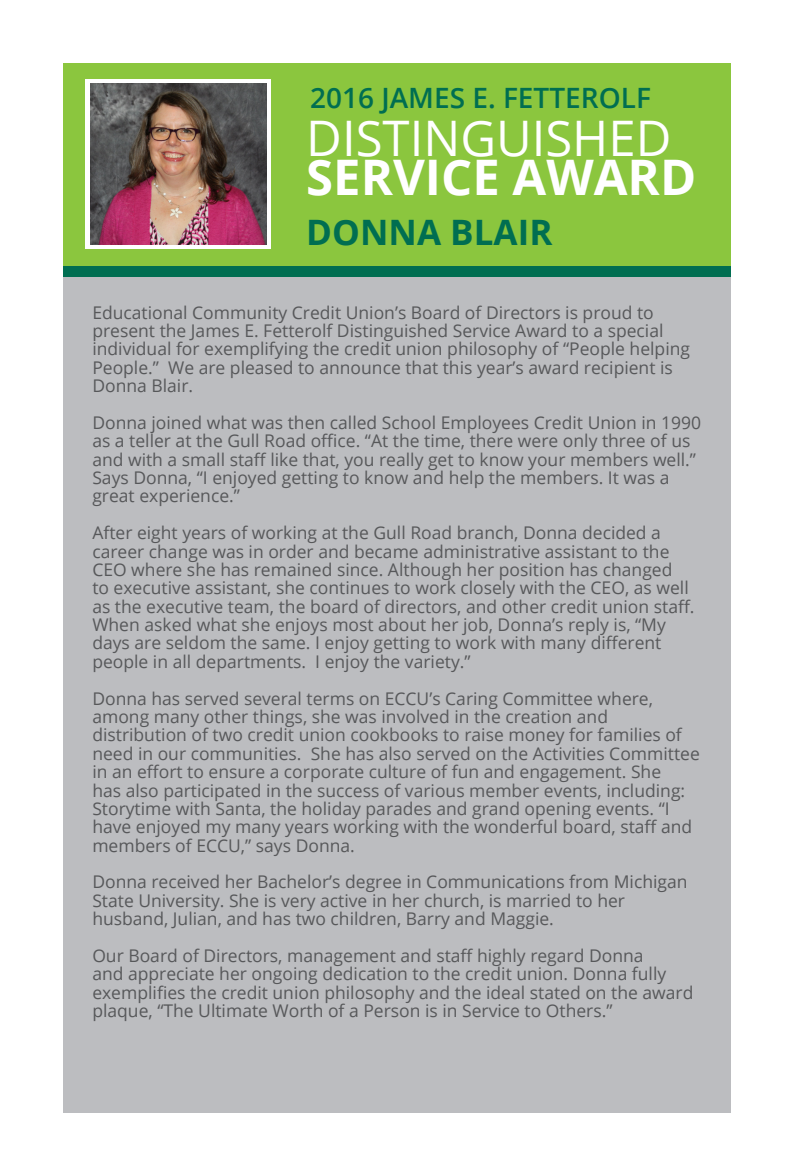
<style>
.page{position:relative;width:794px;height:1176px;background:#fff}
.page>*{position:absolute;margin:0;border:0;box-sizing:border-box;transform-origin:0 0}
.t1{font:49px "Open Sans";color:#fff}
.t2{font:700 49px "Open Sans";color:#fff}
.t3{font:700 35px "Open Sans";color:#006e51}
.t4{font:600 28px "Open Sans";color:#006e51}
.t5{font:17.5px/18.4px "Open Sans";color:#57585a}
</style>
<div class="page">
<div style="left:63px;top:268px;width:668px;height:845px;background:#bcbdc0"></div>
<div style="left:63px;top:63px;width:668px;height:205px;background:#8bc63e"></div>
<div style="left:63px;top:266px;width:668px;height:10px;background:#006e51"></div>
<div style="left:86px;top:79px;width:185px;height:170px;background:#fff"></div>
<img style="left:90px;top:83px;width:176px;height:162px">
<p class="t4" style="left:310px;top:79px;width:342px">2016 JAMES E. FETTEROLF</p>
<p class="t1" style="left:306px;top:105px;width:367px">DISTINGUISHED</p>
<p class="t2" style="left:306px;top:143px;width:391px">SERVICE AWARD</p>
<p class="t3" style="left:306px;top:208px;width:248px">DONNA BLAIR</p>
<p class="t5" style="left:92px;top:303px;width:599px">Educational Community Credit Union’s Board of Directors is proud to present the James E. Fetterolf Distinguished Service Award to a special individual for exemplifying the credit union philosophy of “People helping People.” We are pleased to announce that this year’s award recipient is Donna Blair.</p>
<p class="t5" style="left:92px;top:413px;width:610px">Donna joined what was then called School Employees Credit Union in 1990 as a teller at the Gull Road office. “At the time, there were only three of us and with a small staff like that, you really get to know your members well.” Says Donna, “I enjoyed getting to know and help the members. It was a great experience.”</p>
<p class="t5" style="left:92px;top:523px;width:604px">After eight years of working at the Gull Road branch, Donna decided a career change was in order and became administrative assistant to the CEO where she has remained since. Although her position has changed<br>to executive assistant, she continues to work closely with the CEO, as well as the executive team, the board of directors, and other credit union staff.<br>When asked what she enjoys most about her job, Donna’s reply is, “My days are seldom the same. I enjoy getting to work with many different people in all departments. I enjoy the variety.”</p>
<p class="t5" style="left:92px;top:688px;width:609px">Donna has served several terms on ECCU’s Caring Committee where, among many other things, she was involved in the creation and distribution of two credit union cookbooks to raise money for families of need in our communities. She has also served on the Activities Committee in an effort to ensure a corporate culture of fun and engagement. She<br>has also participated in the success of various member events, including:<br>Storytime with Santa, the holiday parades and grand opening events. “I have enjoyed my many years working with the wonderful board, staff and members of ECCU,” says Donna.</p>
<p class="t5" style="left:92px;top:872px;width:597px">Donna received her Bachelor’s degree in Communications from Michigan<br>State University. She is very active in her church, is married to her husband, Julian, and has two children, Barry and Maggie.</p>
<p class="t5" style="left:92px;top:946px;width:602px">Our Board of Directors, management and staff highly regard Donna<br>and appreciate her ongoing dedication to the credit union. Donna fully exemplifies the credit union philosophy and the ideal stated on the award plaque, “The Ultimate Worth of a Person is in Service to Others.”</p>
</div>
